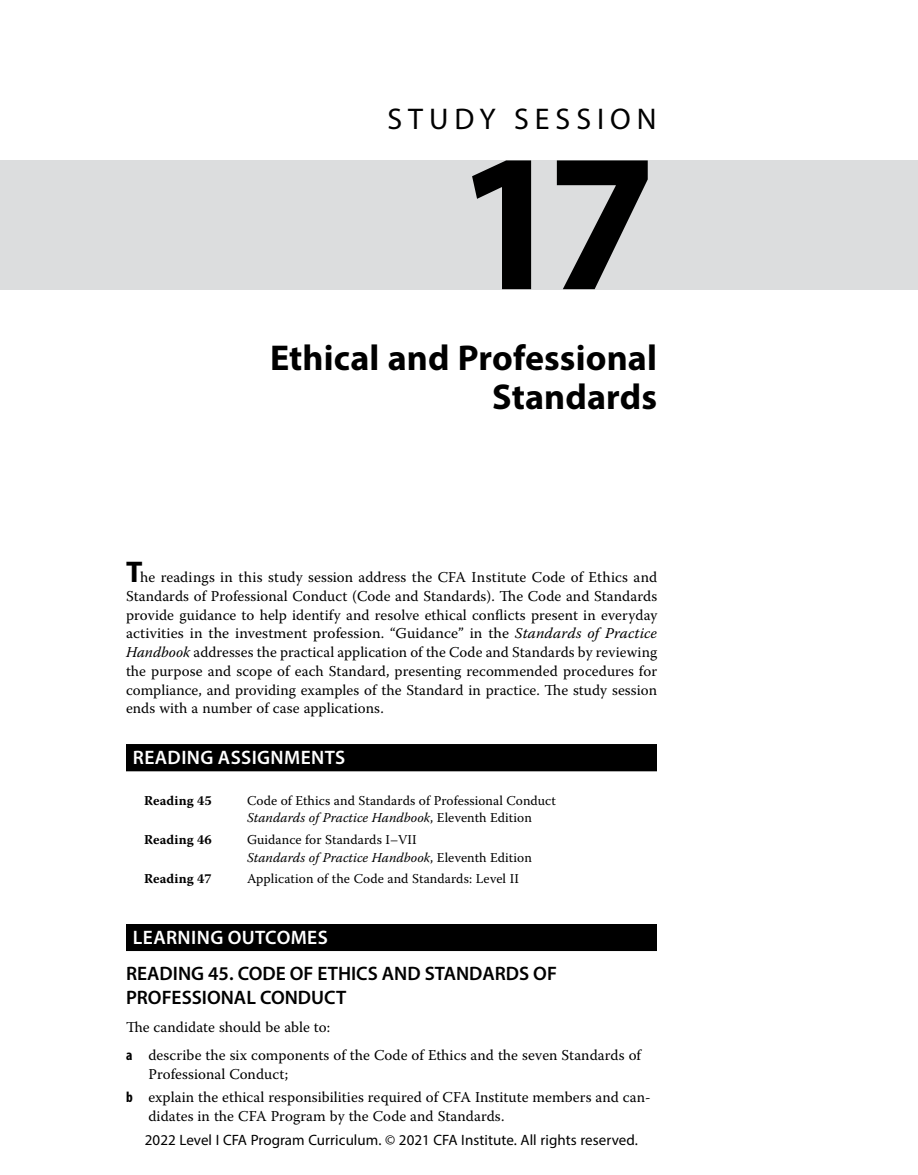
<style>
.page{position:relative;width:918px;height:1175px;background:#fff}
.page>*{position:absolute;margin:0;border:0;box-sizing:border-box;transform-origin:0 0}
.SS_NUM{font:700 198px "Myriad Pro";color:#000}
.SS_TITLE{font:700 36px/39px "Myriad Pro";letter-spacing:.005em;color:#000;text-align:right}
.SS_LABEL{font:30px "Myriad Pro";letter-spacing:.2em;color:#000}
.H2_no_space_above{font:600 19.5px/24px "Myriad Pro";color:#000}
.SS_H1{font:600 19.5px "Myriad Pro";letter-spacing:.02em;color:#fff}
.SS_INTRO_T1{font:15px/18.8px "Warnock Pro";letter-spacing:.005em;color:#000;text-align:justify}
.NL1_last{font:15px/18.8px "Warnock Pro";letter-spacing:.005em;color:#000}
.NL1_first{font:15px/18.8px "Warnock Pro";letter-spacing:.005em;color:#000}
.t1{font:15px "Myriad Pro";letter-spacing:.005em;color:#000}
.T1{font:15px "Warnock Pro";letter-spacing:.005em;color:#000}
.TB{font:13.5px/17.2px "Warnock Pro";letter-spacing:.005em;color:#000}
.TB-2{font:700 13.5px "Warnock Pro";letter-spacing:.01em;color:#000}
.s1{font-family:"Myriad Pro";font-weight:700;font-size:30px}
.s2{font-style:italic}
.s3{font-family:"Myriad Pro";font-weight:700;font-stretch:condensed}
</style>
<div class="page">
<div style="left:0;top:160px;width:918px;height:129px;background:#dcddde"></div>
<div style="left:126px;top:744px;width:531px;height:27px;background:#000"></div>
<div style="left:126px;top:924px;width:531px;height:27px;background:#000"></div>
<p class="SS_LABEL" style="left:387px;top:100px;width:271px">STUDY SESSION</p>
<p class="SS_NUM" style="left:455px;top:93px;width:203px">17</p>
<p class="SS_TITLE" style="left:270px;top:337px;width:388px">Ethical and Professional<br>Standards</p>
<p class="SS_INTRO_T1" style="left:126px;top:567px;width:533px"><span class="s1">T</span>he readings in this study session address the CFA Institute Code of Ethics and Standards of Professional Conduct (Code and Standards). The Code and Standards provide guidance to help identify and resolve ethical conflicts present in everyday activities in the investment profession. “Guidance” in the <span class="s2">Standards of Practice Handbook</span> addresses the practical application of the Code and Standards by reviewing the purpose and scope of each Standard, presenting recommended procedures for compliance, and providing examples of the Standard in practice. The study session ends with a number of case applications.</p>
<p class="SS_H1" style="left:133px;top:745px;width:214px">READING ASSIGNMENTS</p>
<p class="TB-2" style="left:144px;top:792px;width:69px">Reading 45</p>
<p class="TB" style="left:247px;top:791px;width:311px">Code of Ethics and Standards of Professional Conduct<br><span class="s2">Standards of Practice Handbook</span>, Eleventh Edition</p>
<p class="TB-2" style="left:144px;top:831px;width:69px">Reading 46</p>
<p class="TB" style="left:247px;top:831px;width:286px">Guidance for Standards I–VII<br><span class="s2">Standards of Practice Handbook</span>, Eleventh Edition</p>
<p class="TB-2" style="left:144px;top:871px;width:69px">Reading 47</p>
<p class="TB" style="left:247px;top:870px;width:273px">Application of the Code and Standards: Level II</p>
<p class="SS_H1" style="left:133px;top:925px;width:196px">LEARNING OUTCOMES</p>
<p class="H2_no_space_above" style="left:126px;top:961px;width:432px">READING 45. CODE OF ETHICS AND STANDARDS OF<br>PROFESSIONAL CONDUCT</p>
<p class="T1" style="left:126px;top:1018px;width:206px">The candidate should be able to:</p>
<p class="NL1_first" style="left:148px;top:1045px;width:494px;text-indent:-22px"><span class="s3">a</span> describe the six components of the Code of Ethics and the seven Standards of<br>Professional Conduct;</p>
<p class="NL1_last" style="left:148px;top:1087px;width:504px;text-indent:-22px"><span class="s3">b</span> explain the ethical responsibilities required of CFA Institute members and can&shy;didates in the CFA Program by the Code and Standards.</p>
<p class="t1" style="left:145px;top:1130px;width:495px">2022 Level I CFA Program Curriculum. © 2021 CFA Institute. All rights reserved.</p>
</div>
